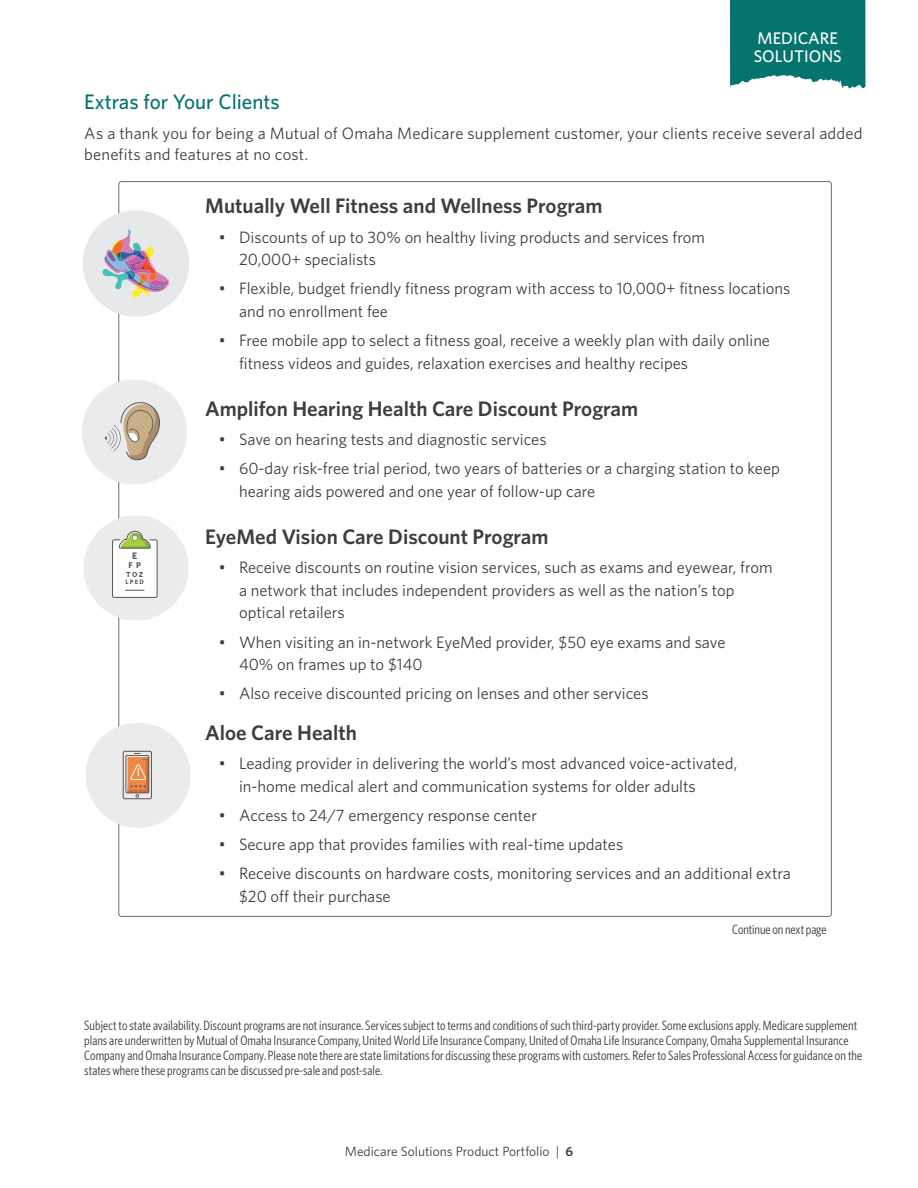
<style>
.page{position:relative;width:918px;height:1188px;background:#fff}
.page>*{position:absolute;margin:0;border:0;box-sizing:border-box;transform-origin:0 0}
.t1{font:600 21px "Whitney";color:#3e3e3f}
.t2{font:500 21px "Whitney";color:#05746e}
.t3{font:500 16.8px/18.5px "Whitney";letter-spacing:.005em;color:#fff}
.t4{font:16.5px/22.5px "Whitney";color:#3e3e3f}
.t5{font:13.5px/15px "Whitney Condensed";letter-spacing:.005em;color:#3e3e3f}
.t6{font:13.5px "Whitney";color:#3e3e3f}
.t7{font:700 9.45px "Whitney";color:#5e6060}
.t8{font:700 8.4px "Whitney";color:#5e6060}
.t9{font:700 7.35px "Whitney";color:#5e6060}
.t10{font:700 6.3px "Whitney";color:#5e6060}
.s1{font-weight:600}
</style>
<div class="page">
<svg style="left:730px;top:0;width:135px;height:89px;background:#1c817b"></svg>
<div style="left:83px;top:210px;width:106px;height:107px;background:#e7e8e9;border-radius:50%"></div>
<svg style="left:102px;top:229px;width:68px;height:69px"></svg>
<div style="left:82px;top:380px;width:105px;height:105px;background:#ebebec;border-radius:50%"></div>
<svg style="left:105px;top:402px;width:55px;height:58px"></svg>
<div style="left:84px;top:515px;width:105px;height:105px;background:#ebebec;border-radius:50%"></div>
<svg style="left:112px;top:531px;width:46px;height:67px;background:#e4e8dd"></svg>
<div style="left:86px;top:723px;width:105px;height:105px;background:#ebebec;border-radius:50%"></div>
<div style="left:123px;top:751px;width:29px;height:48px;border:1px solid #5c5c5f;border-radius:2px"></div>
<div style="left:126px;top:755px;width:23px;height:38px;border:1px solid #5c5c5f"></div>
<svg style="left:127px;top:753px;width:22px;height:44px"></svg>
<p class="t3" style="left:754px;top:29px;width:90px">MEDICARE<br>SOLUTIONS</p>
<p class="t2" style="left:84px;top:88px;width:197px">Extras for Your Clients</p>
<p class="t4" style="left:84px;top:122px;width:780px;line-height:21px">As a thank you for being a Mutual of Omaha Medicare supplement customer, your clients receive several added benefits and features at no cost.</p>
<p class="t7" style="left:132px;top:550px;width:7px">E</p>
<p class="t8" style="left:128px;top:560px;width:14px">F P</p>
<p class="t9" style="left:126px;top:569px;width:19px">T O Z</p>
<p class="t10" style="left:125px;top:578px;width:20px">L P E D</p>
<p class="t1" style="left:205px;top:192px;width:399px">Mutually Well Fitness and Wellness Program</p>
<p class="t4" style="left:239px;top:225px;width:467px;text-indent:-20px">• Discounts of up to 30% on healthy living products and services from<br>20,000+ specialists</p>
<p class="t4" style="left:239px;top:277px;width:553px;text-indent:-20px">• Flexible, budget friendly fitness program with access to 10,000+ fitness locations and no enrollment fee</p>
<p class="t4" style="left:239px;top:329px;width:533px;text-indent:-20px">• Free mobile app to select a fitness goal, receive a weekly plan with daily online fitness videos and guides, relaxation exercises and healthy recipes</p>
<p class="t1" style="left:205px;top:395px;width:434px">Amplifon Hearing Health Care Discount Program</p>
<p class="t4" style="left:219px;top:428px;width:329px">• Save on hearing tests and diagnostic services</p>
<p class="t4" style="left:239px;top:457px;width:542px;text-indent:-20px">• 60-day risk-free trial period, two years of batteries or a charging station to keep hearing aids powered and one year of follow-up care</p>
<p class="t1" style="left:205px;top:523px;width:345px">EyeMed Vision Care Discount Program</p>
<p class="t4" style="left:239px;top:556px;width:535px;text-indent:-20px">• Receive discounts on routine vision services, such as exams and eyewear, from a network that includes independent providers as well as the nation’s top optical retailers</p>
<p class="t4" style="left:239px;top:630px;width:488px;text-indent:-20px">• When visiting an in-network EyeMed provider, $50 eye exams and save<br>40% on frames up to $140</p>
<p class="t4" style="left:219px;top:682px;width:431px">• Also receive discounted pricing on lenses and other services</p>
<p class="t1" style="left:205px;top:719px;width:153px">Aloe Care Health</p>
<p class="t4" style="left:239px;top:752px;width:500px;text-indent:-20px">• Leading provider in delivering the world’s most advanced voice-activated, in-home medical alert and communication systems for older adults</p>
<p class="t4" style="left:219px;top:803px;width:320px">• Access to 24/7 emergency response center</p>
<p class="t4" style="left:219px;top:833px;width:406px">• Secure app that provides families with real-time updates</p>
<p class="t4" style="left:239px;top:862px;width:553px;text-indent:-20px">• Receive discounts on hardware costs, monitoring services and an additional extra $20 off their purchase</p>
<p class="t5" style="left:732px;top:922px;width:96px">Continue on next page</p>
<p class="t5" style="left:84px;top:1017px;width:780px">Subject to state availability. Discount programs are not insurance. Services subject to terms and conditions of such third-party provider. Some exclusions apply. Medicare supplement plans are underwritten by Mutual of Omaha Insurance Company, United World Life Insurance Company, United of Omaha Life Insurance Company, Omaha Supplemental Insurance Company and Omaha Insurance Company. Please note there are state limitations for discussing these programs with customers. Refer to Sales Professional Access for guidance on the states where these programs can be discussed pre-sale and post-sale.</p>
<p class="t6" style="left:345px;top:1142px;width:230px">Medicare Solutions Product Portfolio | <span class="s1">6</span></p>
</div>
